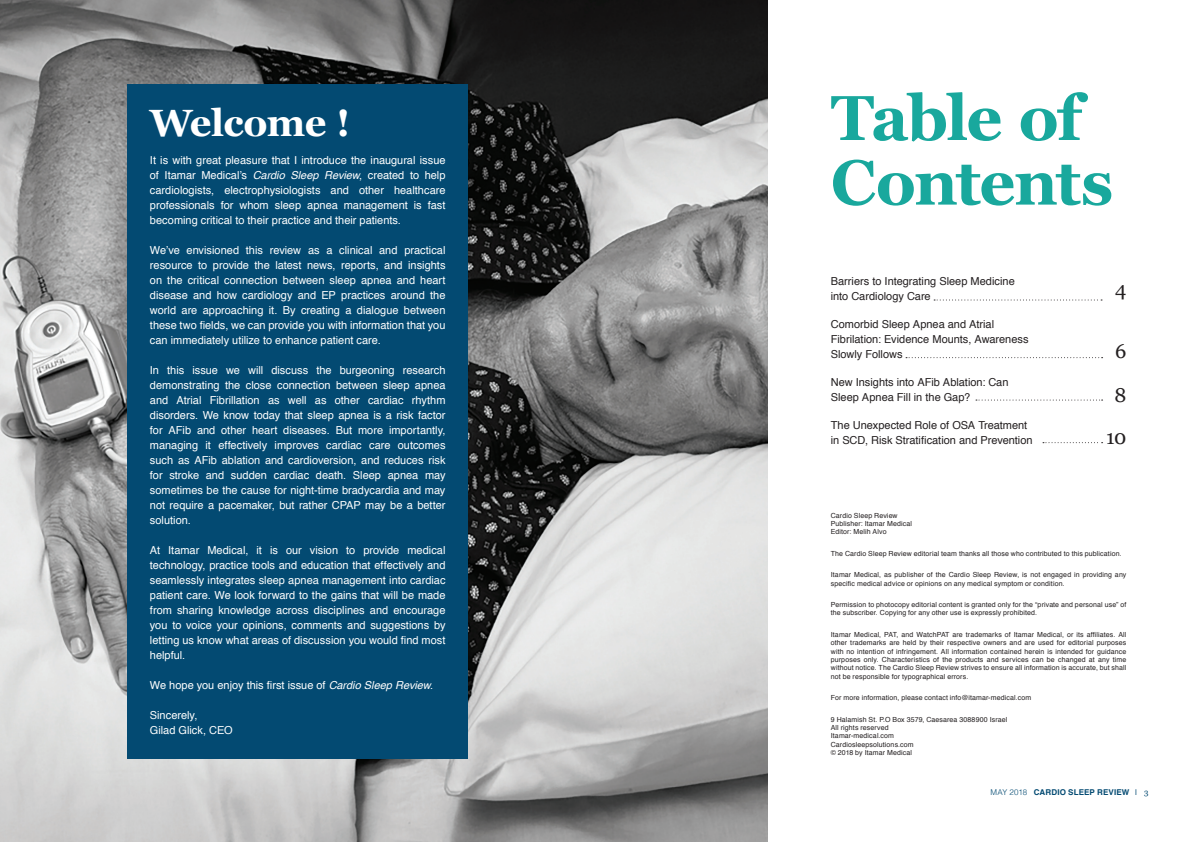
<style>
.page{position:relative;width:1191px;height:842px;background:#fff}
.page>*{position:absolute;margin:0;border:0;box-sizing:border-box;transform-origin:0 0}
.t1{font:700 63.3px/64.6px "Georgia";letter-spacing:-.03em;color:#19a89d}
.t2{font:700 38px "Georgia";letter-spacing:-.02em;color:#fff}
.t3{font:20px "Georgia";color:#231f20}
.t4{font:11px/15px "Helvetica";color:#fff;text-align:justify}
.t5{font:11px/15px "Helvetica";color:#231f20}
.t6{font:700 8px "Helvetica";letter-spacing:.015em;color:#034a72}
.t7{font:7px/8.4px "Helvetica";letter-spacing:.015em;color:#231f20}
.s1{font-style:italic}
.s2{font-weight:300}
.s3{font-weight:400}
.s4{font-family:"Georgia";font-weight:400}
</style>
<div class="page">
<img style="left:0;top:0;width:768px;height:842px">
<div style="left:128px;top:84px;width:340px;height:674px;background:#034a72"></div>
<svg style="left:934px;top:299px;width:168px;height:1px"></svg>
<svg style="left:906px;top:357px;width:196px;height:1px"></svg>
<svg style="left:1043px;top:442px;width:59px;height:1px"></svg>
<svg style="left:976px;top:400px;width:126px;height:1px"></svg>
<p class="t2" style="left:150px;top:95px;width:202px">Welcome !</p>
<p class="t4" style="left:150px;top:153px;width:297px">It is with great pleasure that I introduce the inaugural issue of Itamar Medical’s <span class="s1">Cardio Sleep Review</span>, created to help cardiologists, electrophysiologists and other healthcare professionals for whom sleep apnea management is fast becoming critical to their practice and their patients.</p>
<p class="t4" style="left:150px;top:243px;width:297px">We’ve envisioned this review as a clinical and practical resource to provide the latest news, reports, and insights on the critical connection between sleep apnea and heart disease and how cardiology and EP practices around the world are approaching it. By creating a dialogue between these two fields, we can provide you with information that you can immediately utilize to enhance patient care.</p>
<p class="t4" style="left:150px;top:363px;width:297px">In this issue we will discuss the burgeoning research demonstrating the close connection between sleep apnea and Atrial Fibrillation as well as other cardiac rhythm disorders. We know today that sleep apnea is a risk factor for AFib and other heart diseases. But more importantly, managing it effectively improves cardiac care outcomes such as AFib ablation and cardioversion, and reduces risk for stroke and sudden cardiac death. Sleep apnea may sometimes be the cause for night-time bradycardia and may not require a pacemaker, but rather CPAP may be a better solution.</p>
<p class="t4" style="left:150px;top:543px;width:297px">At Itamar Medical, it is our vision to provide medical technology, practice tools and education that effectively and seamlessly integrates sleep apnea management into cardiac patient care. We look forward to the gains that will be made from sharing knowledge across disciplines and encourage you to voice your opinions, comments and suggestions by letting us know what areas of discussion you would find most helpful.</p>
<p class="t4" style="left:150px;top:678px;width:285px">We hope you enjoy this first issue of <span class="s1">Cardio Sleep Review</span>.</p>
<p class="t4" style="left:150px;top:708px;width:49px">Sincerely,</p>
<p class="t4" style="left:150px;top:723px;width:84px">Gilad Glick, CEO</p>
<p class="t1" style="left:831px;top:82px;width:284px">Table of<br>Contents</p>
<p class="t5" style="left:831px;top:274px;width:185px">Barriers to Integrating Sleep Medicine into Cardiology Care</p>
<p class="t5" style="left:831px;top:317px;width:199px">Comorbid Sleep Apnea and Atrial<br>Fibrilation: Evidence Mounts, Awareness<br>Slowly Follows</p>
<p class="t5" style="left:831px;top:375px;width:179px">New Insights into AFib Ablation: Can<br>Sleep Apnea Fill in the Gap?</p>
<p class="t5" style="left:831px;top:418px;width:203px">The Unexpected Role of OSA Treatment in SCD, Risk Stratification and Prevention</p>
<p class="t3" style="left:1115px;top:275px;width:13px">4</p>
<p class="t3" style="left:1115px;top:337px;width:13px">6</p>
<p class="t3" style="left:1114px;top:381px;width:13px">8</p>
<p class="t3" style="left:1106px;top:423px;width:22px">10</p>
<p class="t7" style="left:831px;top:511px;width:68px">Cardio Sleep Review</p>
<p class="t7" style="left:831px;top:519px;width:83px">Publisher: Itamar Medical</p>
<p class="t7" style="left:831px;top:528px;width:57px">Editor: Melih Alvo</p>
<p class="t7" style="left:831px;top:549px;width:292px">The Cardio Sleep Review editorial team thanks all those who contributed to this publication.</p>
<p class="t7" style="left:831px;top:571px;width:297px">Itamar Medical, as publisher of the Cardio Sleep Review, is not engaged in providing any specific medical advice or opinions on any medical symptom or condition.</p>
<p class="t7" style="left:831px;top:600px;width:297px">Permission to photocopy editorial content is granted only for the “private and personal use” of the subscriber. Copying for any other use is expressly prohibited.</p>
<p class="t7" style="left:831px;top:630px;width:297px;text-align:justify">Itamar Medical, PAT, and WatchPAT are trademarks of Itamar Medical, or its affiliates. All other trademarks are held by their respective owners and are used for editorial purposes with no intention of infringement. All information contained herein is intended for guidance purposes only. Characteristics of the products and services can be changed at any time without notice. The Cardio Sleep Review strives to ensure all information is accurate, but shall not be responsible for typographical errors.</p>
<p class="t7" style="left:831px;top:694px;width:202px">For more information, please contact info@itamar-medical.com</p>
<p class="t7" style="left:831px;top:715px;width:178px">9 Halamish St. P.O Box 3579, Caesarea 3088900 Israel</p>
<p class="t7" style="left:831px;top:723px;width:59px">All rights reserved</p>
<p class="t7" style="left:831px;top:732px;width:65px">Itamar-medical.com</p>
<p class="t7" style="left:831px;top:740px;width:84px">Cardiosleepsolutions.com</p>
<p class="t7" style="left:831px;top:749px;width:83px">© 2018 by Itamar Medical</p>
<p class="t6" style="left:990px;top:786px;width:159px"><span class="s2">MAY 2018</span> CARDIO SLEEP REVIEW <span class="s3">|</span> <span class="s4">3</span></p>
</div>
